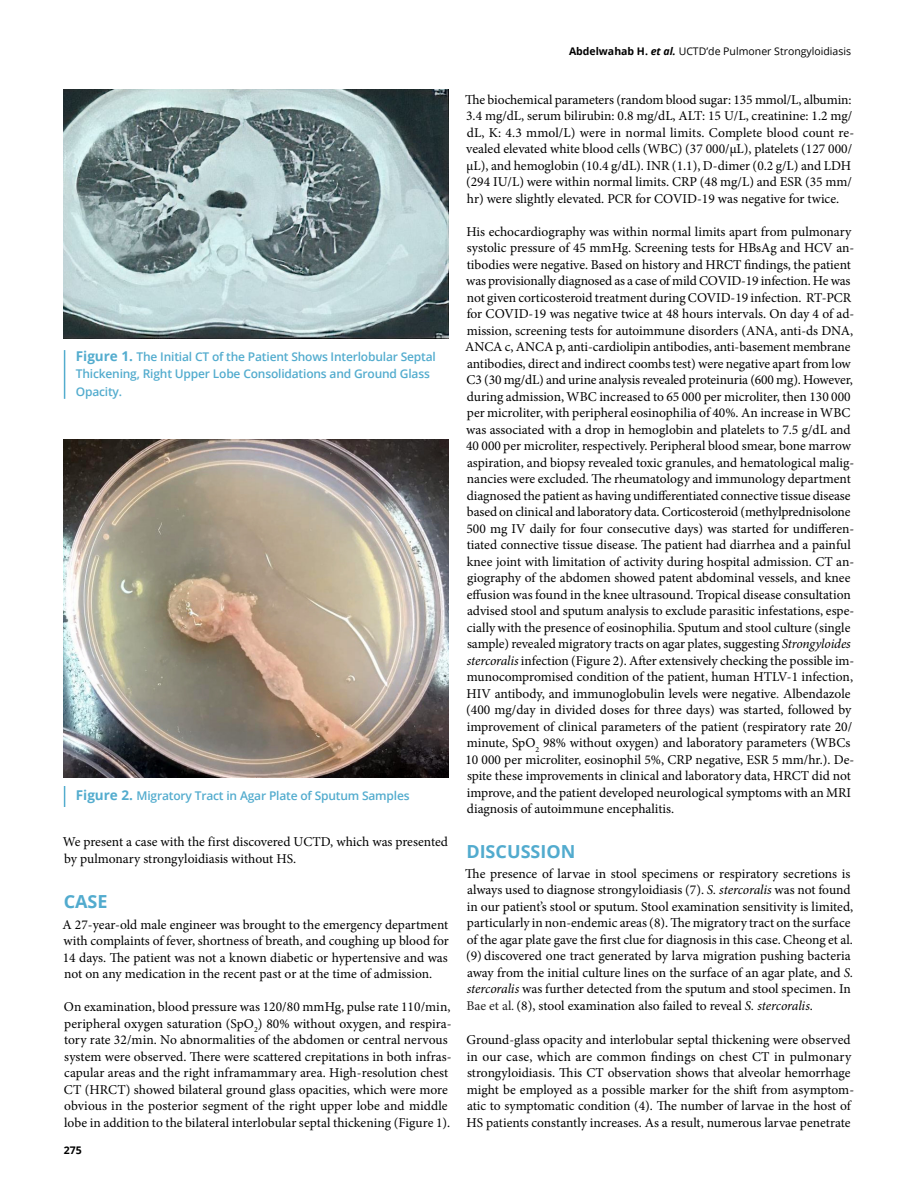
<style>
.page{position:relative;width:915px;height:1191px;background:#fff}
.page>*{position:absolute;margin:0;border:0;box-sizing:border-box;transform-origin:0 0}
.t1{font:700 18px "Open Sans";color:#52abce}
.t2{font:13.5px/16.5px "Minion Pro";color:#000}
.t3{font:600 12px/17.2px "Open Sans";letter-spacing:-.015em;color:#53acce}
.t4{font:10.5px "Open Sans";color:#000}
.t5{font:700 10.5px "Open Sans";color:#000}
.s1{font-weight:700}
.s2{font-weight:700;font-style:italic}
.s3{font-weight:700;font-size:13.5px}
.s4{font-style:italic}
.s5{color:#2a2a2a}
.s6{color:#212121}
.s7{font-style:italic;color:#212121}
</style>
<div class="page">
<img style="left:64px;top:89px;width:384px;height:250px">
<img style="left:64px;top:439px;width:384px;height:338px">
<hr style="left:64px;top:350px;width:1px;height:49px;background:#53acce">
<svg style="left:64px;top:786px;width:1px;height:21px"></svg>
<p class="t4" style="left:569px;top:44px;width:283px"><span class="s1">Abdelwahab H.</span> <span class="s2">et al.</span> UCTD’de Pulmoner Strongyloidiasis</p>
<p class="t3" style="left:76px;top:348px;width:361px"><span class="s3">Figure 1.</span> The Initial CT of the Patient Shows Interlobular Septal<br>Thickening, Right Upper Lobe Consolidations and Ground Glass<br>Opacity.</p>
<p class="t3" style="left:76px;top:787px;width:335px"><span class="s3">Figure 2.</span> Migratory Tract in Agar Plate of Sputum Samples</p>
<p class="t2" style="left:63px;top:834px;width:386px">We present a case with the first discovered UCTD, which was presented by pulmonary strongyloidiasis without HS.</p>
<h1 class="t1" style="left:64px;top:888px;width:45px">CASE</h1>
<p class="t2" style="left:63px;top:916px;width:387px;text-align:justify">A 27-year-old male engineer was brought to the emergency department with complaints of fever, shortness of breath, and coughing up blood for 14 days. The patient was not a known diabetic or hypertensive and was not on any medication in the recent past or at the time of admission.</p>
<p class="t2" style="left:64px;top:998px;width:389px">On examination, blood pressure was 120/80 mmHg, pulse rate 110/min, peripheral oxygen saturation (SpO<sub>2</sub>) 80% without oxygen, and respira&shy;tory rate 32/min. No abnormalities of the abdomen or central nervous system were observed. There were scattered crepitations in both infras&shy;capular areas and the right inframammary area. High-resolution chest CT (HRCT) showed bilateral ground glass opacities, which were more obvious in the posterior segment of the right upper lobe and middle lobe in addition to the bilateral interlobular septal thickening (Figure 1).</p>
<p class="t5" style="left:64px;top:1143px;width:19px">275</p>
<p class="t2" style="left:465px;top:91px;width:390px">The biochemical parameters (random blood sugar: 135 mmol/L, albumin:<br>3.4 mg/dL, serum bilirubin: 0.8 mg/dL, ALT: 15 U/L, creatinine: 1.2 mg/ dL, K: 4.3 mmol/L) were in normal limits. Complete blood count re&shy;vealed elevated white blood cells (WBC) (37 000/µL), platelets (127 000/ µL), and hemoglobin (10.4 g/dL). INR (1.1), D-dimer (0.2 g/L) and LDH (294 IU/L) were within normal limits. CRP (48 mg/L) and ESR (35 mm/ hr) were slightly elevated. PCR for COVID-19 was negative for twice.</p>
<p class="t2" style="left:465px;top:223px;width:390px">His echocardiography was within normal limits apart from pulmonary systolic pressure of 45 mmHg. Screening tests for HBsAg and HCV an&shy;tibodies were negative. Based on history and HRCT findings, the patient was provisionally diagnosed as a case of mild COVID-19 infection. He was not given corticosteroid treatment during COVID-19 infection. RT-PCR for COVID-19 was negative twice at 48 hours intervals. On day 4 of ad&shy;mission, screening tests for autoimmune disorders (ANA, anti-ds DNA, ANCA c, ANCA p, anti-cardiolipin antibodies, anti-basement membrane antibodies, direct and indirect coombs test) were negative apart from low C3 (30 mg/dL) and urine analysis revealed proteinuria (600 mg). However, during admission, WBC increased to 65 000 per microliter, then 130 000 per microliter, with peripheral eosinophilia of 40%. An increase in WBC was associated with a drop in hemoglobin and platelets to 7.5 g/dL and 40 000 per microliter, respectively. Peripheral blood smear, bone marrow aspiration, and biopsy revealed toxic granules, and hematological malig&shy;nancies were excluded. The rheumatology and immunology department diagnosed the patient as having undifferentiated connective tissue disease based on clinical and laboratory data. Corticosteroid (methylprednisolone 500 mg IV daily for four consecutive days) was started for undifferen&shy;tiated connective tissue disease. The patient had diarrhea and a painful knee joint with limitation of activity during hospital admission. CT an&shy;giography of the abdomen showed patent abdominal vessels, and knee effusion was found in the knee ultrasound. Tropical disease consultation advised stool and sputum analysis to exclude parasitic infestations, espe&shy;cially with the presence of eosinophilia. Sputum and stool culture (single sample) revealed migratory tracts on agar plates, suggesting <span class="s4">Strongyloides stercoralis</span> infection (Figure 2). After extensively checking the possible im&shy;munocompromised condition of the patient, human HTLV-1 infection, HIV antibody, and immunoglobulin levels were negative<span class="s5">.</span> Albendazole (400 mg/day in divided doses for three days) was started, followed by improvement of clinical parameters of the patient (respiratory rate 20/ minute, SpO<sub>2</sub> 98% without oxygen) and laboratory parameters (WBCs 10 000 per microliter, eosinophil 5%, CRP negative, ESR 5 mm/hr.). De&shy;spite these improvements in clinical and laboratory data, HRCT did not improve, and the patient developed neurological symptoms with an MRI diagnosis of autoimmune encephalitis.</p>
<h1 class="t1" style="left:466px;top:839px;width:111px">DISCUSSION</h1>
<p class="t2" style="left:465px;top:865px;width:389px">The presence of larvae in stool specimens or respiratory secretions is always used to diagnose strongyloidiasis (7). <span class="s4">S. stercoralis</span> was not found in our patient’s stool or sputum. Stool examination sensitivity is limited, particularly in non-endemic areas (8). The migratory tract on the surface of the agar plate gave the first clue for diagnosis in this case. Cheong et al. (9) discovered one tract generated by larva migration pushing bacteria away from the initial culture lines on the surface of an agar plate, and <span class="s4">S. stercoralis</span> was further detected from the sputum and stool specimen. In <span class="s6">Bae et al</span><span class="s7">.</span>(8), stool examination also failed to reveal <span class="s4">S. stercoralis</span>.</p>
<p class="t2" style="left:466px;top:1032px;width:389px">Ground-glass opacity and interlobular septal thickening were observed in our case, which are common findings on chest CT in pulmonary strongyloidiasis. This CT observation shows that alveolar hemorrhage might be employed as a possible marker for the shift from asymptom&shy;atic to symptomatic condition (4). The number of larvae in the host of HS patients constantly increases. As a result, numerous larvae penetrate</p>
</div>
